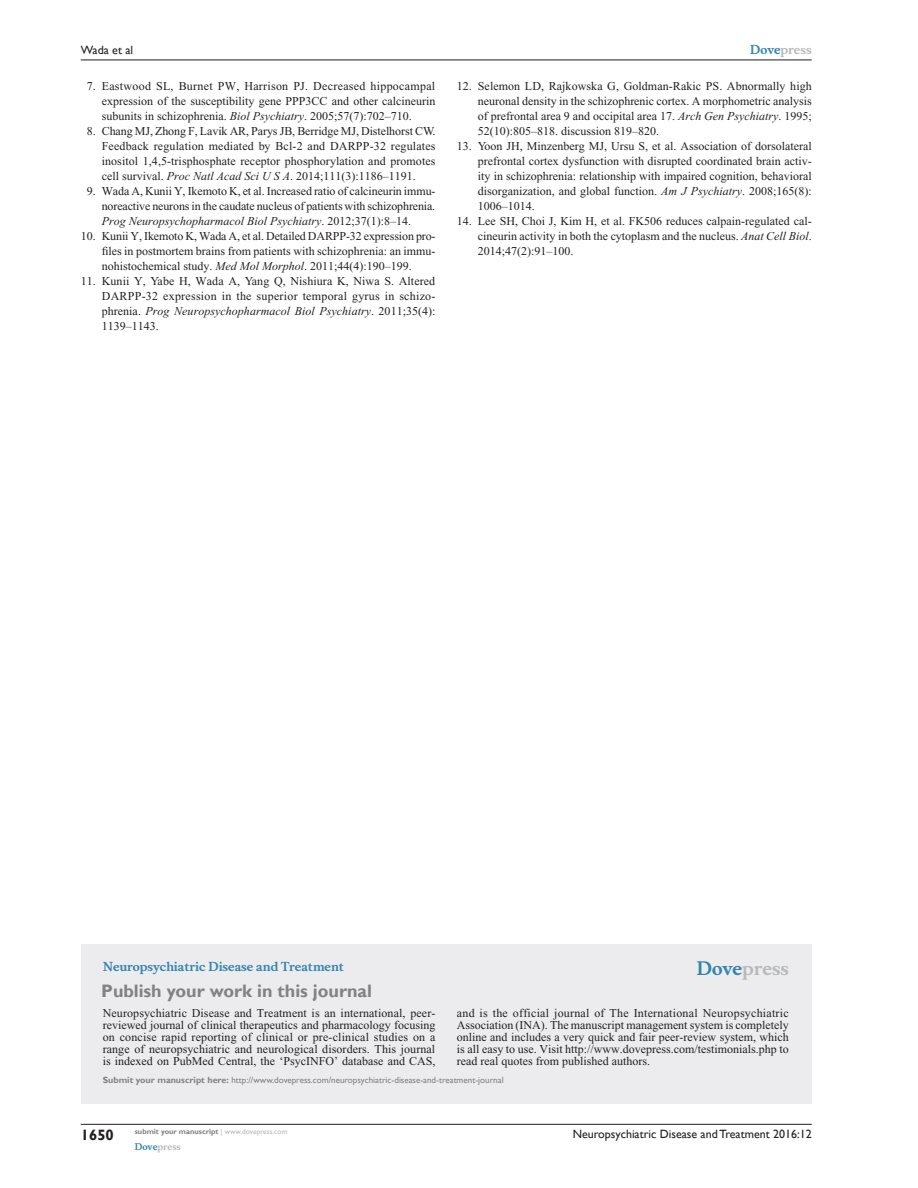
<style>
.page{position:relative;width:918px;height:1188px;background:#fff}
.page>*{position:absolute;margin:0;border:0;box-sizing:border-box;transform-origin:0 0}
.PromBx-H1{font:700 18px "Gill Sans";color:#808285}
.PromBx-Brand{font:700 18px "Musee";color:#b8b9bc}
.t1{font:700 15px "Gill Sans";color:#231f20}
.RefNL2{font:12px/15px "Times New Roman";color:#231f20;text-align:justify}
.PromBx-Tx{font:12px/12px "Times New Roman";color:#231f20;text-align:justify}
.t2{font:12px "Gill Sans";color:#231f20}
.PromBx-JrnlName{font:700 12px "Musee";color:#3485ae}
.t3{font:700 12px "Musee";color:#b8b9bc}
.PromBx-SubmitMssWebA{font:9px "Gill Sans";color:#808285}
.t4{font:700 9px "Musee";color:#b8b9bc}
.t5{font:700 7.5px "Gill Sans";color:#808285}
.s1{font-style:italic}
.s2{color:#3485ae}
.s3{font-weight:700}
.s4{font-weight:400;color:#b8b9bc}
</style>
<div class="page">
<div style="left:81px;top:944px;width:731px;height:159px;background:#ececee"></div>
<hr style="left:81px;top:1124px;width:731px;height:1px;background:#231f20">
<hr style="left:81px;top:60px;width:731px;height:1px;background:#231f20">
<p class="t2" style="left:81px;top:43px;width:54px">Wada et al</p>
<p class="RefNL2" style="left:102px;top:79px;width:335px;text-indent:-15px">7. Eastwood SL, Burnet PW, Harrison PJ. Decreased hippocampal expression of the susceptibility gene PPP3CC and other calcineurin subunits in schizophrenia. <span class="s1">Biol Psychiatry</span>. 2005;57(7):702–710.</p>
<p class="RefNL2" style="left:102px;top:124px;width:335px;text-indent:-15px">8. Chang MJ, Zhong F, Lavik AR, Parys JB, Berridge MJ, Distelhorst CW.<br>Feedback regulation mediated by Bcl-2 and DARPP-32 regulates inositol 1,4,5-trisphosphate receptor phosphorylation and promotes cell survival. <span class="s1">Proc Natl Acad Sci U S A</span>. 2014;111(3):1186–1191.</p>
<p class="RefNL2" style="left:102px;top:184px;width:335px;text-indent:-15px">9. Wada A, Kunii Y, Ikemoto K, et al. Increased ratio of calcineurin immu&shy;noreactive neurons in the caudate nucleus of patients with schizophrenia.<br><span class="s1">Prog Neuropsychopharmacol Biol Psychiatry</span>. 2012;37(1):8–14.</p>
<p class="RefNL2" style="left:102px;top:229px;width:335px;text-indent:-21px">10. Kunii Y, Ikemoto K, Wada A, et al. Detailed DARPP-32 expression pro&shy;files in postmortem brains from patients with schizophrenia: an immu&shy;nohistochemical study. <span class="s1">Med Mol Morphol</span>. 2011;44(4):190–199.</p>
<p class="RefNL2" style="left:102px;top:274px;width:335px;text-indent:-21px">11. Kunii Y, Yabe H, Wada A, Yang Q, Nishiura K, Niwa S. Altered DARPP-32 expression in the superior temporal gyrus in schizo&shy;phrenia. <span class="s1">Prog Neuropsychopharmacol Biol Psychiatry</span>. 2011;35(4):<br>1139–1143.</p>
<p class="t3" style="left:750px;top:43px;width:63px"><span class="s2">Dove</span>press</p>
<p class="RefNL2" style="left:478px;top:79px;width:335px;text-indent:-21px">12. Selemon LD, Rajkowska G, Goldman-Rakic PS. Abnormally high neuronal density in the schizophrenic cortex. A morphometric analysis of prefrontal area 9 and occipital area 17. <span class="s1">Arch Gen Psychiatry</span>. 1995; 52(10):805–818. discussion 819–820.</p>
<p class="RefNL2" style="left:478px;top:139px;width:335px;text-indent:-21px">13. Yoon JH, Minzenberg MJ, Ursu S, et al. Association of dorsolateral prefrontal cortex dysfunction with disrupted coordinated brain activ&shy;ity in schizophrenia: relationship with impaired cognition, behavioral disorganization, and global function. <span class="s1">Am J Psychiatry</span>. 2008;165(8):<br>1006–1014.</p>
<p class="RefNL2" style="left:478px;top:214px;width:335px;text-indent:-21px">14. Lee SH, Choi J, Kim H, et al. FK506 reduces calpain-regulated cal&shy;cineurin activity in both the cytoplasm and the nucleus. <span class="s1">Anat Cell Biol</span>.<br>2014;47(2):91–100.</p>
<p class="PromBx-JrnlName" style="left:103px;top:959px;width:243px">Neuropsychiatric Disease and Treatment</p>
<p class="PromBx-H1" style="left:101px;top:980px;width:272px">Publish your work in this journal</p>
<p class="PromBx-Brand" style="left:697px;top:958px;width:94px"><span class="s2">Dove</span>press</p>
<p class="PromBx-Tx" style="left:103px;top:1007px;width:334px">Neuropsychiatric Disease and Treatment is an international, peer&shy;reviewed journal of clinical therapeutics and pharmacology focusing on concise rapid reporting of clinical or pre-clinical studies on a range of neuropsychiatric and neurological disorders. This journal is indexed on PubMed Central, the ‘PsycINFO’ database and CAS,</p>
<p class="PromBx-Tx" style="left:457px;top:1007px;width:333px">and is the official journal of The International Neuropsychiatric Association (INA). The manuscript management system is completely online and includes a very quick and fair peer-review system, which is all easy to use. Visit http://www.dovepress.com/testimonials.php to read real quotes from published authors.</p>
<p class="PromBx-SubmitMssWebA" style="left:103px;top:1075px;width:402px"><span class="s3">Submit your manuscript here:</span> http://www.dovepress.com/neuropsychiatric-disease-and-treatment-journal</p>
<p class="t1" style="left:81px;top:1126px;width:35px">1650</p>
<p class="t5" style="left:135px;top:1127px;width:154px">submit your manuscript <span class="s4">| www.dovepress.com</span></p>
<p class="t4" style="left:135px;top:1141px;width:48px"><span class="s2">Dove</span>press</p>
<p class="t2" style="left:573px;top:1127px;width:241px">Neuropsychiatric Disease and Treatment 2016:12</p>
</div>
